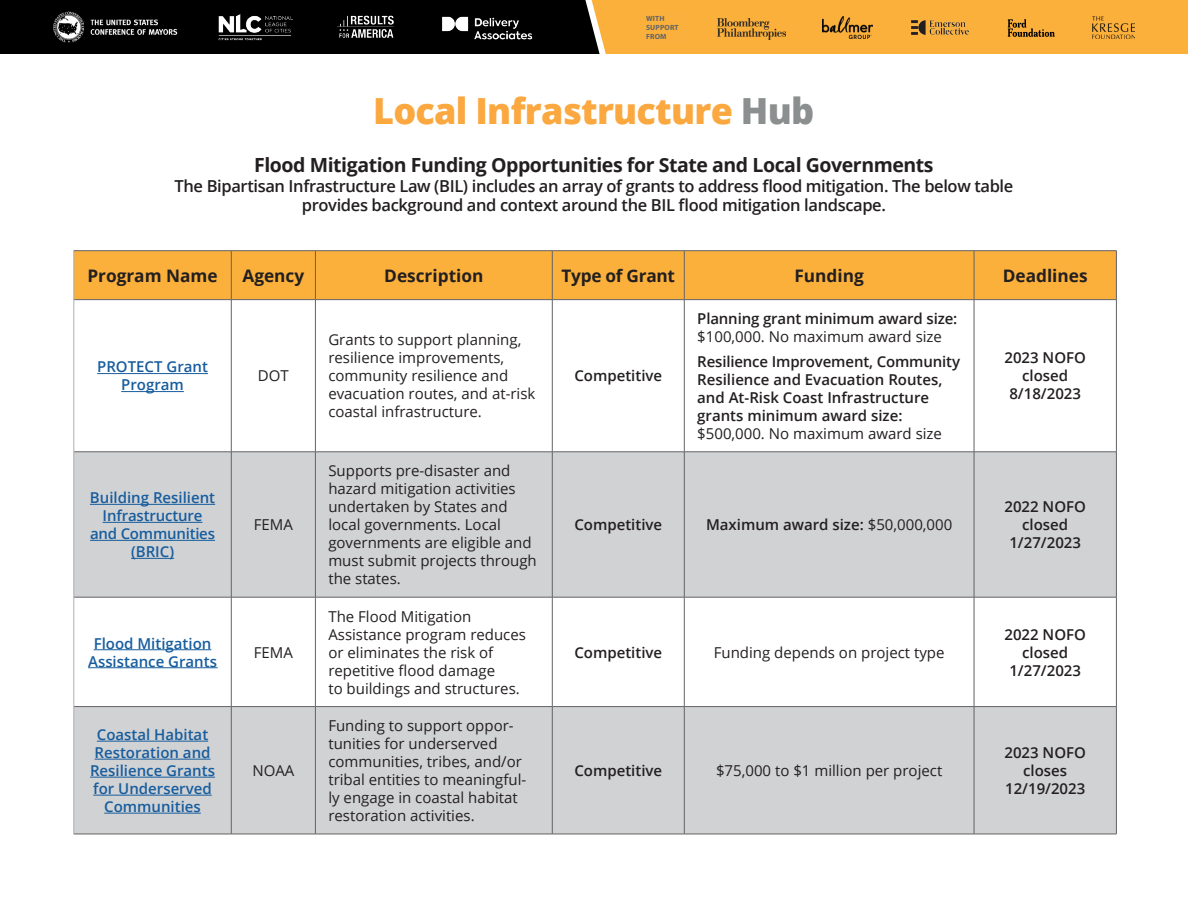
<style>
.page{position:relative;width:1188px;height:918px;background:#fff}
.page>*{position:absolute;margin:0;border:0;box-sizing:border-box;transform-origin:0 0}
.t1{font:800 36px "Open Sans";letter-spacing:-.02em;color:#faa83f}
.t2{font:700 19.5px "Open Sans";letter-spacing:-.02em;color:#231f20}
.t3{font:700 17.25px "Open Sans";color:#231f20}
.t4{font:600 16.5px/19.8px "Open Sans";letter-spacing:-.02em;color:#231f20;text-align:center}
.t5{font:15px/18px "Open Sans";color:#231f20}
.t6{font:600 15px/18px "Open Sans";color:#231f20;text-align:center}
.t7{font:600 15px/18px "Open Sans";color:#175d9e;text-align:center}
.t8{font:700 7.5px/9px "Myriad Pro";letter-spacing:.02em;color:#636466}
.s1{color:#8c8f8f}
.s2{font-weight:400}
</style>
<div class="page">
<div style="left:503px;top:0;width:685px;height:54px;background:#fbb03b"></div>
<svg style="left:0;top:0;width:606px;height:54px;background:#141311"></svg>
<img style="left:438px;top:9px;width:95px;height:32px">
<img style="left:717px;top:18px;width:69px;height:22px">
<img style="left:1093px;top:16px;width:41px;height:22px">
<img style="left:823px;top:17px;width:49px;height:21px">
<img style="left:911px;top:20px;width:58px;height:15px">
<svg style="left:1008px;top:19px;width:47px;height:18px"></svg>
<div style="left:75px;top:251px;width:1041px;height:48px;background:#fbb03b"></div>
<svg style="left:75px;top:453px;width:1041px;height:381px;fill:#d1d2d4"></svg>
<hr style="left:74px;top:250px;width:157px;height:1px;background:#636366">
<hr style="left:231px;top:250px;width:84px;height:1px;background:#636366">
<hr style="left:231px;top:251px;width:1px;height:48px;background:#636366">
<hr style="left:315px;top:250px;width:237px;height:1px;background:#636366">
<hr style="left:315px;top:251px;width:1px;height:48px;background:#636366">
<hr style="left:552px;top:250px;width:132px;height:1px;background:#636366">
<hr style="left:552px;top:251px;width:1px;height:48px;background:#636366">
<hr style="left:684px;top:250px;width:290px;height:1px;background:#636366">
<hr style="left:684px;top:251px;width:1px;height:48px;background:#636366">
<hr style="left:974px;top:250px;width:143px;height:1px;background:#636366">
<hr style="left:974px;top:251px;width:1px;height:48px;background:#636366">
<hr style="left:1116px;top:251px;width:1px;height:48px;background:#636366">
<hr style="left:74px;top:299px;width:157px;height:1px;background:#636366">
<hr style="left:231px;top:299px;width:84px;height:1px;background:#636366">
<hr style="left:231px;top:300px;width:1px;height:152px;background:#636366">
<hr style="left:315px;top:299px;width:237px;height:1px;background:#636366">
<hr style="left:315px;top:300px;width:1px;height:152px;background:#636366">
<hr style="left:552px;top:299px;width:132px;height:1px;background:#636366">
<hr style="left:552px;top:300px;width:1px;height:152px;background:#636366">
<hr style="left:684px;top:299px;width:290px;height:1px;background:#636366">
<hr style="left:684px;top:300px;width:1px;height:152px;background:#636366">
<hr style="left:974px;top:299px;width:143px;height:1px;background:#636366">
<hr style="left:974px;top:300px;width:1px;height:152px;background:#636366">
<hr style="left:1116px;top:300px;width:1px;height:152px;background:#636366">
<hr style="left:74px;top:452px;width:157px;height:1px;background:#636366">
<hr style="left:231px;top:452px;width:84px;height:1px;background:#636366">
<hr style="left:231px;top:452px;width:1px;height:145px;background:#636366">
<hr style="left:315px;top:452px;width:237px;height:1px;background:#636366">
<hr style="left:315px;top:452px;width:1px;height:145px;background:#636366">
<hr style="left:552px;top:452px;width:132px;height:1px;background:#636366">
<hr style="left:552px;top:452px;width:1px;height:145px;background:#636366">
<hr style="left:684px;top:452px;width:290px;height:1px;background:#636366">
<hr style="left:684px;top:452px;width:1px;height:145px;background:#636366">
<hr style="left:974px;top:452px;width:143px;height:1px;background:#636366">
<hr style="left:974px;top:452px;width:1px;height:145px;background:#636366">
<hr style="left:1116px;top:452px;width:1px;height:145px;background:#636366">
<hr style="left:74px;top:597px;width:157px;height:1px;background:#636366">
<hr style="left:231px;top:597px;width:84px;height:1px;background:#636366">
<hr style="left:231px;top:597px;width:1px;height:109px;background:#636366">
<hr style="left:315px;top:597px;width:237px;height:1px;background:#636366">
<hr style="left:315px;top:597px;width:1px;height:109px;background:#636366">
<hr style="left:552px;top:597px;width:132px;height:1px;background:#636366">
<hr style="left:552px;top:597px;width:1px;height:109px;background:#636366">
<hr style="left:684px;top:597px;width:290px;height:1px;background:#636366">
<hr style="left:684px;top:597px;width:1px;height:109px;background:#636366">
<hr style="left:974px;top:597px;width:143px;height:1px;background:#636366">
<hr style="left:974px;top:597px;width:1px;height:109px;background:#636366">
<hr style="left:1116px;top:597px;width:1px;height:109px;background:#636366">
<hr style="left:74px;top:706px;width:157px;height:1px;background:#636366">
<hr style="left:231px;top:706px;width:84px;height:1px;background:#636366">
<hr style="left:231px;top:707px;width:1px;height:127px;background:#636366">
<hr style="left:315px;top:706px;width:237px;height:1px;background:#636366">
<hr style="left:315px;top:707px;width:1px;height:127px;background:#636366">
<hr style="left:552px;top:706px;width:132px;height:1px;background:#636366">
<hr style="left:552px;top:707px;width:1px;height:127px;background:#636366">
<hr style="left:684px;top:706px;width:290px;height:1px;background:#636366">
<hr style="left:684px;top:707px;width:1px;height:127px;background:#636366">
<hr style="left:974px;top:706px;width:143px;height:1px;background:#636366">
<hr style="left:974px;top:707px;width:1px;height:127px;background:#636366">
<hr style="left:1116px;top:707px;width:1px;height:127px;background:#636366">
<hr style="left:74px;top:834px;width:157px;height:1px;background:#636366">
<hr style="left:231px;top:834px;width:84px;height:1px;background:#636366">
<hr style="left:315px;top:834px;width:237px;height:1px;background:#636366">
<hr style="left:552px;top:834px;width:132px;height:1px;background:#636366">
<hr style="left:684px;top:834px;width:290px;height:1px;background:#636366">
<hr style="left:974px;top:834px;width:143px;height:1px;background:#636366">
<hr style="left:74px;top:251px;width:1px;height:49px;background:#adaeb2">
<hr style="left:74px;top:300px;width:1px;height:152px;background:#adaeb2">
<hr style="left:74px;top:452px;width:1px;height:145px;background:#adaeb2">
<hr style="left:74px;top:597px;width:1px;height:110px;background:#adaeb2">
<hr style="left:74px;top:707px;width:1px;height:127px;background:#adaeb2">
<hr style="left:97px;top:373px;width:111px;height:1px;background:#175d9e">
<hr style="left:121px;top:391px;width:63px;height:1px;background:#175d9e">
<hr style="left:90px;top:504px;width:125px;height:1px;background:#175d9e">
<hr style="left:103px;top:522px;width:100px;height:1px;background:#175d9e">
<hr style="left:90px;top:540px;width:125px;height:1px;background:#175d9e">
<hr style="left:131px;top:558px;width:43px;height:1px;background:#175d9e">
<hr style="left:94px;top:649px;width:117px;height:1px;background:#175d9e">
<hr style="left:88px;top:667px;width:130px;height:1px;background:#175d9e">
<hr style="left:97px;top:741px;width:111px;height:1px;background:#175d9e">
<hr style="left:95px;top:759px;width:116px;height:1px;background:#175d9e">
<hr style="left:90px;top:777px;width:125px;height:1px;background:#175d9e">
<hr style="left:93px;top:795px;width:119px;height:1px;background:#175d9e">
<hr style="left:104px;top:813px;width:97px;height:1px;background:#175d9e">
<p class="t8" style="left:646px;top:14px;width:34px">WITH<br>SUPPORT<br>FROM</p>
<p class="t1" style="left:373px;top:84px;width:443px">Local Infrastructure <span class="s1">Hub</span></p>
<p class="t2" style="left:254px;top:151px;width:681px">Flood Mitigation Funding Opportunities for State and Local Governments</p>
<p class="t4" style="left:175px;top:175px;width:840px">The Bipartisan Infrastructure Law (BIL) includes an array of grants to address flood mitigation. The below table provides background and context around the BIL flood mitigation landscape.</p>
<p class="t3" style="left:87px;top:263px;width:132px">Program Name</p>
<p class="t3" style="left:242px;top:263px;width:63px">Agency</p>
<p class="t3" style="left:384px;top:263px;width:101px">Description</p>
<p class="t3" style="left:561px;top:263px;width:115px">Type of Grant</p>
<p class="t3" style="left:794px;top:263px;width:71px">Funding</p>
<p class="t3" style="left:1003px;top:263px;width:86px">Deadlines</p>
<p class="t7" style="left:97px;top:358px;width:112px">PROTECT Grant<br>Program</p>
<p class="t5" style="left:258px;top:367px;width:32px">DOT</p>
<p class="t7" style="left:90px;top:488px;width:127px">Building Resilient<br>Infrastructure and Communities (BRIC)</p>
<p class="t5" style="left:254px;top:515px;width:41px">FEMA</p>
<p class="t7" style="left:88px;top:634px;width:130px">Flood Mitigation<br>Assistance Grants</p>
<p class="t5" style="left:254px;top:643px;width:41px">FEMA</p>
<p class="t7" style="left:90px;top:725px;width:126px">Coastal Habitat<br>Restoration and<br>Resilience Grants for Underserved<br>Communities</p>
<p class="t5" style="left:252px;top:761px;width:43px">NOAA</p>
<p class="t5" style="left:328px;top:331px;width:209px">Grants to support planning, resilience improvements, community resilience and evacuation routes, and at-risk coastal infrastructure.</p>
<p class="t5" style="left:328px;top:461px;width:210px">Supports pre-disaster and hazard mitigation activities undertaken by States and local governments. Local governments are eligible and must submit projects through the states.</p>
<p class="t5" style="left:328px;top:607px;width:199px">The Flood Mitigation<br>Assistance program reduces or eliminates the risk of repetitive flood damage<br>to buildings and structures.</p>
<p class="t5" style="left:328px;top:716px;width:200px">Funding to support oppor&shy;tunities for underserved communities, tribes, and/or tribal entities to meaningful&shy;ly engage in coastal habitat restoration activities.</p>
<p class="t6" style="left:574px;top:367px;width:89px">Competitive</p>
<p class="t6" style="left:697px;top:309px;width:262px;text-align:left">Planning grant minimum award size: <span class="s2">$100,000. No maximum award size</span></p>
<p class="t6" style="left:697px;top:352px;width:264px;text-align:left">Resilience Improvement, Community Resilience and Evacuation Routes, and At-Risk Coast Infrastructure grants minimum award size: <span class="s2">$500,000. No maximum award size</span></p>
<p class="t6" style="left:1004px;top:349px;width:83px">2023 NOFO closed<br>8/18/2023</p>
<p class="t6" style="left:574px;top:515px;width:89px">Competitive</p>
<p class="t6" style="left:706px;top:515px;width:248px">Maximum award size: <span class="s2">$50,000,000</span></p>
<p class="t6" style="left:574px;top:643px;width:89px">Competitive</p>
<p class="t5" style="left:714px;top:643px;width:232px">Funding depends on project type</p>
<p class="t6" style="left:574px;top:761px;width:89px">Competitive</p>
<p class="t5" style="left:716px;top:761px;width:228px">$75,000 to $1 million per project</p>
<p class="t6" style="left:1004px;top:497px;width:83px">2022 NOFO closed<br>1/27/2023</p>
<p class="t6" style="left:1004px;top:625px;width:83px">2022 NOFO closed<br>1/27/2023</p>
<p class="t6" style="left:1004px;top:743px;width:83px">2023 NOFO closes<br>12/19/2023</p>
</div>
